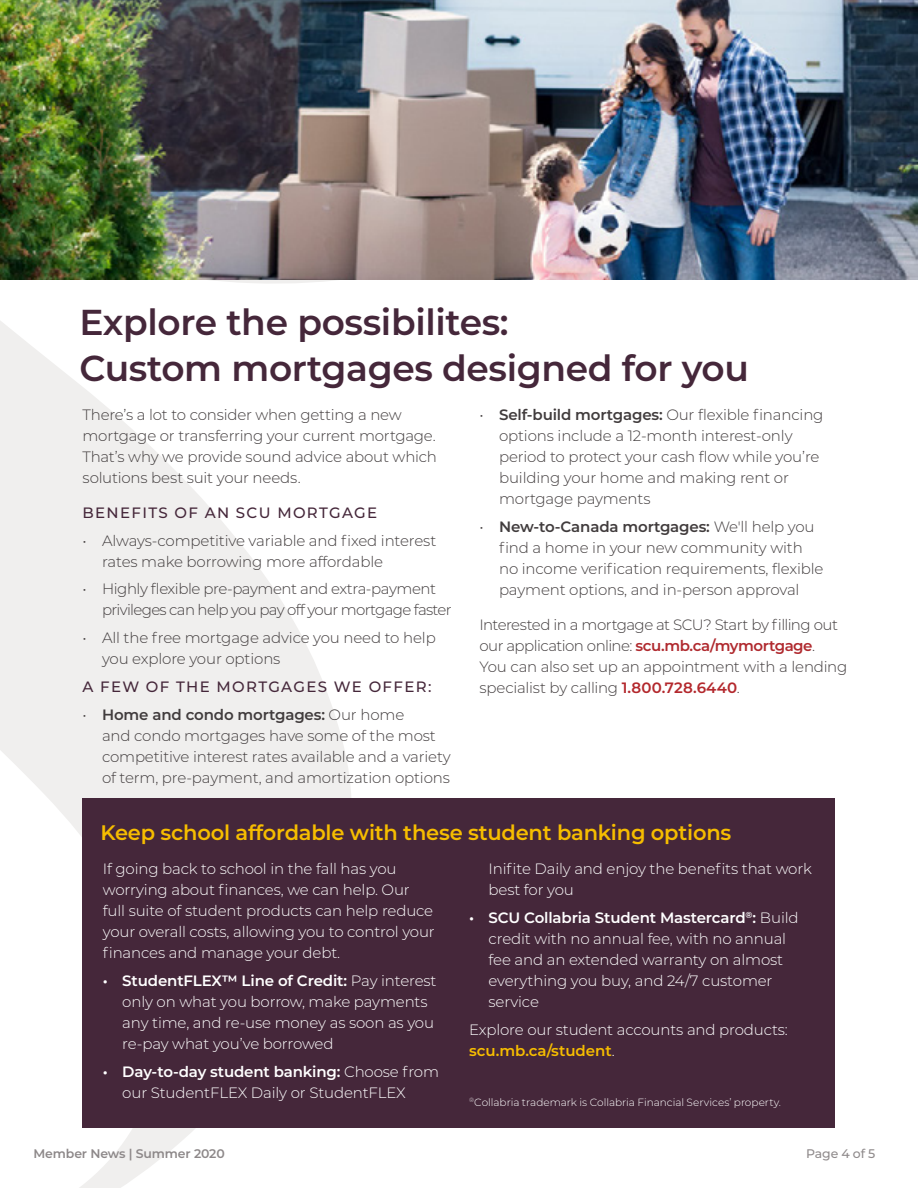
<style>
.page{position:relative;width:918px;height:1188px;background:#fff}
.page>*{position:absolute;margin:0;border:0;box-sizing:border-box;transform-origin:0 0}
.t1{font:600 36px/46.5px "Montserrat";letter-spacing:-.01em;color:#45273a}
.t2{font:600 21px "Montserrat";letter-spacing:-.01em;color:#f6bd00}
.t3{font:300 15px/21px "Montserrat";letter-spacing:-.01em;color:#413c3d}
.t4{font:300 15px/21px "Montserrat";letter-spacing:-.01em;color:#fff}
.t5{font:300 15px/21px "Montserrat";letter-spacing:-.045em;color:#413c3d}
.t6{font:500 15px "Montserrat";letter-spacing:.09em;color:#45273a}
.t7{font:600 12.45px "Montserrat";letter-spacing:-.01em;color:#8d8889}
.t8{font:500 12.45px "Montserrat";letter-spacing:-.01em;color:#8f8a8b}
.t9{font:300 10.5px "Montserrat";letter-spacing:-.005em;color:#fff}
.s1{font-weight:600}
.s2{font-weight:600;color:#b02a2f}
.s3{font-weight:600;color:#b3282d}
.s4{font-weight:600;color:#f6bd00}
</style>
<div class="page">
<svg style="left:0;top:280px;width:351px;height:908px"></svg>
<img style="left:0;top:0;width:918px;height:280px">
<div style="left:82px;top:798px;width:754px;height:330px;background:#45273a"></div>
<h1 class="t1" style="left:80px;top:297px;width:671px">Explore the possibilites:<br>Custom mortgages designed for you</h1>
<p class="t3" style="left:82px;top:404px;width:356px">There’s a lot to consider when getting a new mortgage or transferring your current mortgage.<br>That’s why we provide sound advice about which solutions best suit your needs.</p>
<p class="t6" style="left:82px;top:502px;width:296px">BENEFITS OF AN SCU MORTGAGE</p>
<p class="t3" style="left:102px;top:529px;width:336px;text-indent:-20px">• Always-competitive variable and fixed interest rates make borrowing more affordable</p>
<p class="t5" style="left:102px;top:578px;width:351px;text-indent:-20px">• Highly flexible pre-payment and extra-payment privileges can help you pay off your mortgage faster</p>
<p class="t3" style="left:102px;top:627px;width:335px;text-indent:-19px">• All the free mortgage advice you need to help you explore your options</p>
<p class="t6" style="left:82px;top:676px;width:350px">A FEW OF THE MORTGAGES WE OFFER:</p>
<p class="t3" style="left:102px;top:703px;width:350px;text-indent:-20px">• <span class="s1">Home and condo mortgages:</span> Our home<br>and condo mortgages have some of the most competitive interest rates available and a variety of term, pre-payment, and amortization options</p>
<p class="t3" style="left:499px;top:404px;width:326px;text-indent:-20px">• <span class="s1">Self-build mortgages:</span> Our flexible financing options include a 12-month interest-only period to protect your cash flow while you’re building your home and making rent or mortgage payments</p>
<p class="t3" style="left:499px;top:516px;width:326px;text-indent:-20px">• <span class="s1">New-to-Canada mortgages:</span> We'll help you find a home in your new community with no income verification requirements, flexible payment options, and in-person approval</p>
<p class="t3" style="left:480px;top:613px;width:369px">Interested in a mortgage at SCU? Start by filling out our application online: <span class="s2">scu.mb.ca/mymortgage</span>.<br>You can also set up an appointment with a lending specialist by calling <span class="s3">1.800.728.6440</span>.</p>
<h2 class="t2" style="left:100px;top:818px;width:632px">Keep school affordable with these student banking options</h2>
<p class="t4" style="left:103px;top:858px;width:334px">If going back to school in the fall has you worrying about finances, we can help. Our full suite of student products can help reduce your overall costs, allowing you to control your finances and manage your debt.</p>
<p class="t4" style="left:122px;top:970px;width:316px;text-indent:-20px"><span class="s1">• StudentFLEX™ Line of Credit:</span> Pay interest only on what you borrow, make payments any time, and re-use money as soon as you re-pay what you’ve borrowed</p>
<p class="t4" style="left:122px;top:1060px;width:318px;text-indent:-20px"><span class="s1">• Day-to-day student banking:</span> Choose from our StudentFLEX Daily or StudentFLEX</p>
<p class="t4" style="left:489px;top:858px;width:325px">Inifite Daily and enjoy the benefits that work best for you</p>
<p class="t4" style="left:489px;top:907px;width:312px;text-indent:-19px"><span class="s1">• SCU Collabria Student Mastercard</span><sup>®</sup><span class="s1">:</span> Build credit with no annual fee, with no annual fee and an extended warranty on almost everything you buy, and 24/7 customer service</p>
<p class="t4" style="left:469px;top:1018px;width:320px">Explore our student accounts and products: <span class="s4">scu.mb.ca/student</span>.</p>
<p class="t9" style="left:469px;top:1095px;width:313px"><sup>®</sup>Collabria trademark is Collabria Financial Services’ property.</p>
<p class="t7" style="left:33px;top:1145px;width:193px">Member News | Summer 2020</p>
<p class="t8" style="left:806px;top:1145px;width:71px">Page 4 of 5</p>
</div>
